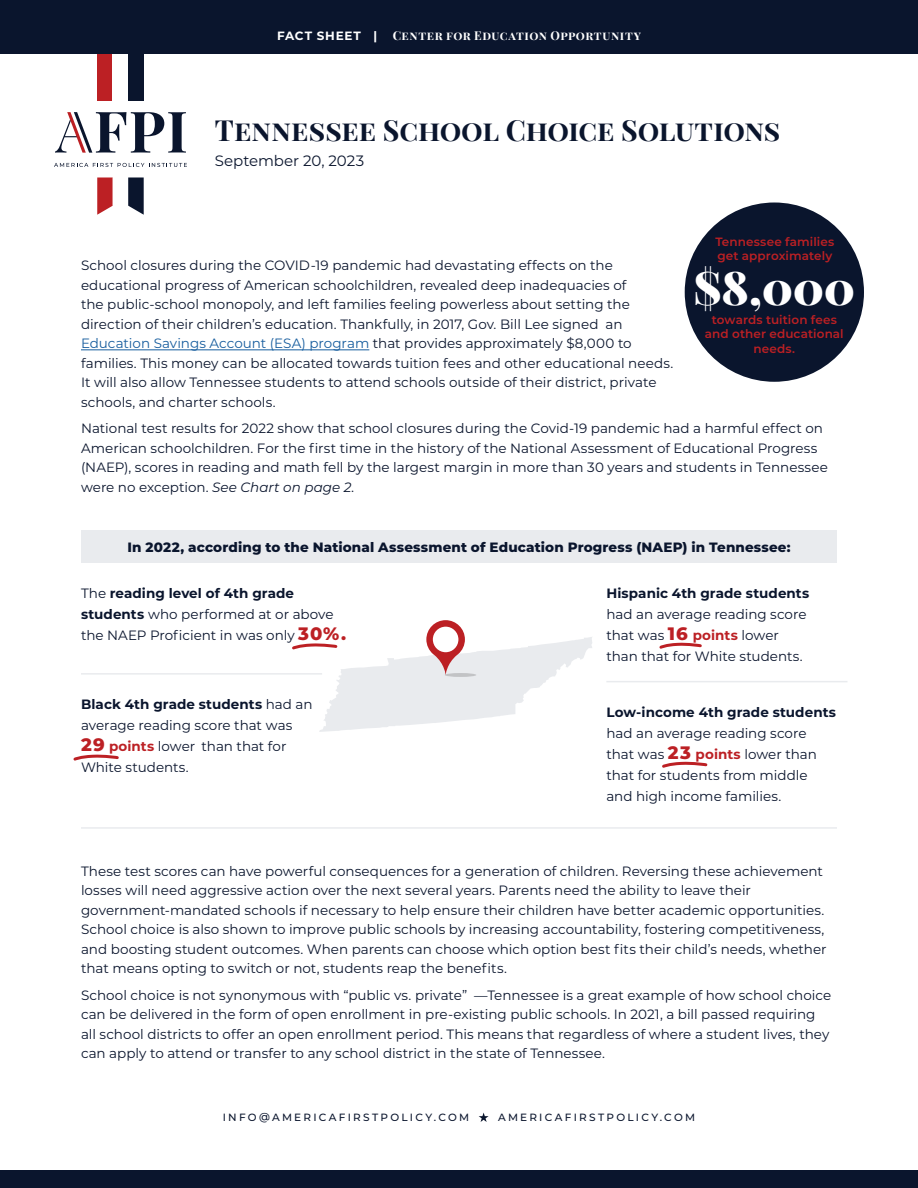
<style>
.page{position:relative;width:918px;height:1188px;background:#fff}
.page>*{position:absolute;margin:0;border:0;box-sizing:border-box;transform-origin:0 0}
.t1{font:900 46.5px "Playfair Display";color:#fff}
.t2{font:700 28.5px "Playfair Display SC";letter-spacing:-.005em;color:#0a152d}
.t3{font:15px "Montserrat";letter-spacing:-.005em;color:#0a152d}
.t4{font:13.5px/19.5px "Montserrat";color:#0a152d}
.t5{font:800 13.5px "Montserrat";letter-spacing:.01em;color:#0a152d}
.t6{font:700 13.5px "Montserrat";letter-spacing:.005em;color:#0a152d}
.t7{font:600 12px/14.4px "Montserrat";letter-spacing:.01em;color:#bc2024}
.t8{font:700 12px "Playfair Display SC";letter-spacing:.045em;color:#fff}
.t9{font:700 12px "Montserrat";letter-spacing:.07em;color:#fff}
.t10{font:500 10.5px "Montserrat";letter-spacing:.215em;color:#0a152d}
.s1{color:#175d9e}
.s2{font-style:italic}
.s3{font-weight:700}
.s4{font-weight:800;font-size:18px;color:#bc2024}
.s5{font-weight:700;color:#bc2024}
</style>
<div class="page">
<div style="left:97px;top:54px;width:16px;height:47px;background:#bc2024"></div>
<div style="left:128px;top:54px;width:16px;height:47px;background:#0a152d"></div>
<svg style="left:97px;top:177px;width:47px;height:38px"></svg>
<svg style="left:54px;top:163px;width:133px;height:4px"></svg>
<svg style="left:55px;top:112px;width:131px;height:41px"></svg>
<svg style="left:479px;top:1113px;width:10px;height:9px"></svg>
<div style="left:0;top:1170px;width:918px;height:18px;background:#0a152d"></div>
<div style="left:0;top:0;width:918px;height:54px;background:#0a152d"></div>
<hr style="left:81px;top:350px;width:288px;height:1px;background:#175d9e">
<hr style="left:81px;top:673px;width:241px;height:2px;background:#e9ebee">
<hr style="left:606px;top:681px;width:241px;height:1px;background:#e9ebee">
<svg style="left:73px;top:754px;width:46px;height:7px"></svg>
<svg style="left:659px;top:642px;width:43px;height:7px"></svg>
<svg style="left:662px;top:761px;width:46px;height:7px"></svg>
<div style="left:81px;top:530px;width:756px;height:33px;background:#e9ebee"></div>
<hr style="left:81px;top:827px;width:756px;height:2px;background:#e9ebee">
<div style="left:685px;top:203px;width:179px;height:179px;background:#0a152d;border-radius:50%"></div>
<svg style="left:292px;top:620px;width:300px;height:112px"></svg>
<div style="left:433px;top:627px;width:25px;height:25px;background:#fff;border-radius:50%"></div>
<svg style="left:445px;top:673px;width:31px;height:4px"></svg>
<p class="t9" style="left:277px;top:27px;width:102px">FACT SHEET |</p>
<p class="t8" style="left:393px;top:26px;width:250px">Center for Education Opportunity</p>
<h2 class="t2" style="left:215px;top:108px;width:567px">Tennessee School Choice Solutions</h2>
<p class="t3" style="left:215px;top:150px;width:151px">September 20, 2023</p>
<p class="t7" style="left:715px;top:234px;width:120px">Tennessee families get approximately</p>
<h1 class="t1" style="left:693px;top:251px;width:163px">$8,000</h1>
<p class="t7" style="left:705px;top:312px;width:140px;text-align:center">towards tuition fees and other educational needs.</p>
<p class="t4" style="left:81px;top:255px;width:594px">School closures during the COVID-19 pandemic had devastating effects on the educational progress of American schoolchildren, revealed deep inadequacies of<br>the public-school monopoly, and left families feeling powerless about setting the direction of their children’s education. Thankfully, in 2017, Gov. Bill Lee signed an <span class="s1">Education Savings Account (ESA) program</span> that provides approximately $8,000 to families. This money can be allocated towards tuition fees and other educational needs.<br>It will also allow Tennessee students to attend schools outside of their district, private schools, and charter schools.</p>
<p class="t4" style="left:81px;top:418px;width:748px">National test results for 2022 show that school closures during the Covid-19 pandemic had a harmful effect on American schoolchildren. For the first time in the history of the National Assessment of Educational Progress (NAEP), scores in reading and math fell by the largest margin in more than 30 years and students in Tennessee were no exception. <span class="s2">See Chart on page 2.</span></p>
<p class="t5" style="left:127px;top:537px;width:665px">In 2022, according to the National Assessment of Education Progress (NAEP) in Tennessee:</p>
<p class="t4" style="left:81px;top:582px;width:267px;line-height:21px">The <span class="s3">reading level of 4th grade students</span> who performed at or above the NAEP Proficient in was only <span class="s4">30%.</span></p>
<p class="t4" style="left:81px;top:693px;width:233px;line-height:21px"><span class="s3">Black 4th grade students</span> had an average reading score that was<br><span class="s4">29</span> <span class="s5">points</span> lower than that for<br>White students.</p>
<p class="t6" style="left:606px;top:584px;width:204px">Hispanic 4th grade students</p>
<p class="t4" style="left:606px;top:603px;width:202px;line-height:21px">had an average reading score that was <span class="s4">16</span> <span class="s5">points</span> lower than that for White students.</p>
<p class="t6" style="left:606px;top:702px;width:231px">Low-income 4th grade students</p>
<p class="t4" style="left:606px;top:722px;width:212px;line-height:21px">had an average reading score that was <span class="s4">23</span> <span class="s5">points</span> lower than that for students from middle and high income families.</p>
<p class="t4" style="left:81px;top:861px;width:747px">These test scores can have powerful consequences for a generation of children. Reversing these achievement losses will need aggressive action over the next several years. Parents need the ability to leave their government-mandated schools if necessary to help ensure their children have better academic opportunities.<br>School choice is also shown to improve public schools by increasing accountability, fostering competitiveness, and boosting student outcomes. When parents can choose which option best fits their child’s needs, whether that means opting to switch or not, students reap the benefits.</p>
<p class="t4" style="left:81px;top:985px;width:752px">School choice is not synonymous with “public vs. private” —Tennessee is a great example of how school choice can be delivered in the form of open enrollment in pre-existing public schools. In 2021, a bill passed requiring all school districts to offer an open enrollment period. This means that regardless of where a student lives, they can apply to attend or transfer to any school district in the state of Tennessee.</p>
<p class="t10" style="left:223px;top:1109px;width:248px">INFO@AMERICAFIRSTPOLICY.COM</p>
<p class="t10" style="left:498px;top:1109px;width:199px">AMERICAFIRSTPOLICY.COM</p>
</div>
